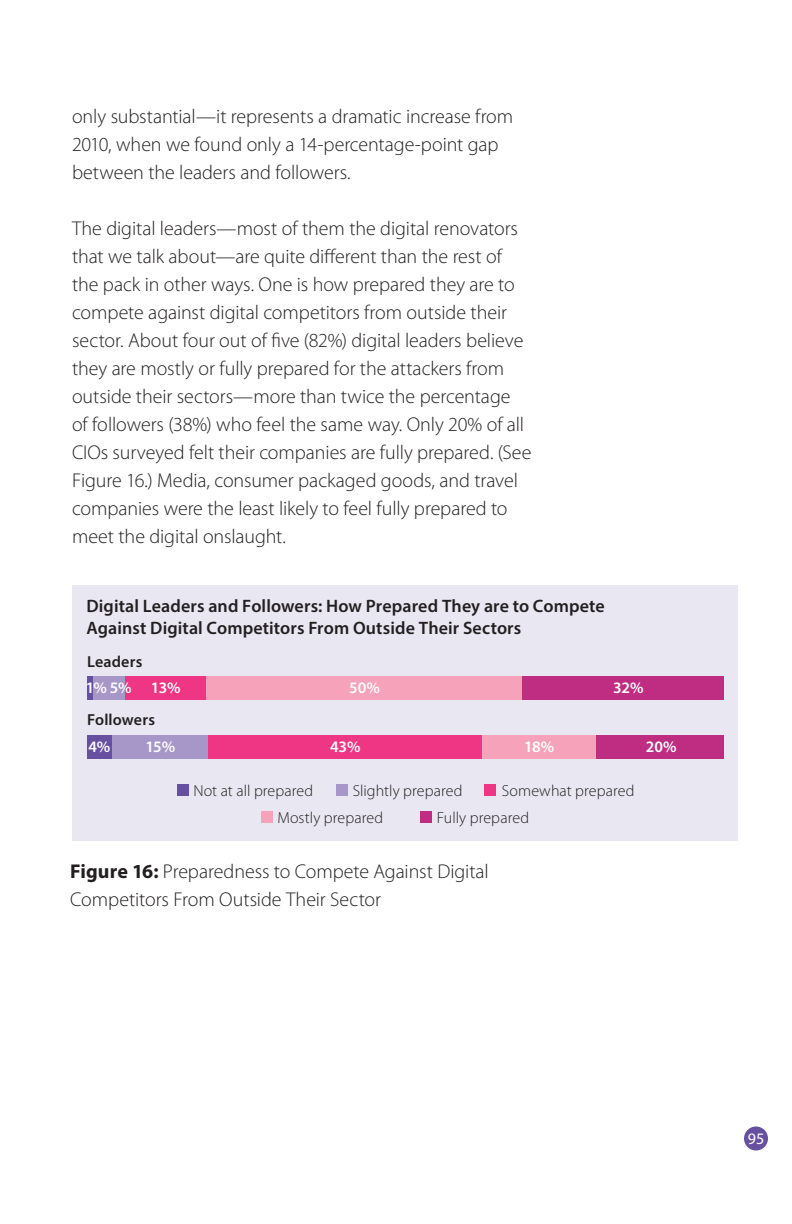
<style>
.page{position:relative;width:792px;height:1224px;background:#fff}
.page>*{position:absolute;margin:0;border:0;box-sizing:border-box;transform-origin:0 0}
.t1{font:300 20px/28px "Myriad Pro";letter-spacing:-.005em;color:#231f20}
.t2{font:600 18px/22px "Myriad Pro";letter-spacing:.005em;color:#231f20}
.t3{font:300 16px "Myriad Pro";letter-spacing:.005em;color:#231f20}
.t4{font:600 16px "Myriad Pro";letter-spacing:-.015em;color:#fff}
.t5{font:600 16px "Myriad Pro";letter-spacing:.01em;color:#231f20}
.t6{font:16px "Myriad Pro";color:#fff}
.s1{font-weight:700}
</style>
<div class="page">
<div style="left:744px;top:1127px;width:24px;height:24px;background:#6850a1;border-radius:50%"></div>
<div style="left:72px;top:585px;width:666px;height:256px;background:#e9e7f2"></div>
<div style="left:87px;top:735px;width:25px;height:24px;background:#6850a1"></div>
<div style="left:112px;top:735px;width:96px;height:24px;background:#a697c8"></div>
<div style="left:208px;top:735px;width:274px;height:24px;background:#ee3684"></div>
<div style="left:482px;top:735px;width:115px;height:24px;background:#f5a2ba"></div>
<div style="left:597px;top:735px;width:127px;height:24px;background:#be2d82"></div>
<div style="left:87px;top:676px;width:6px;height:24px;background:#6850a1"></div>
<div style="left:93px;top:676px;width:32px;height:24px;background:#a697c8"></div>
<div style="left:125px;top:676px;width:82px;height:24px;background:#ee3684"></div>
<div style="left:207px;top:676px;width:315px;height:24px;background:#f5a2ba"></div>
<div style="left:522px;top:676px;width:202px;height:24px;background:#be2d82"></div>
<div style="left:177px;top:784px;width:12px;height:12px;background:#6850a1"></div>
<div style="left:336px;top:784px;width:12px;height:12px;background:#a697c8"></div>
<div style="left:484px;top:784px;width:12px;height:12px;background:#ee3684"></div>
<div style="left:261px;top:811px;width:12px;height:12px;background:#f5a2ba"></div>
<div style="left:420px;top:811px;width:12px;height:12px;background:#be2d82"></div>
<p class="t1" style="left:72px;top:102px;width:443px">only substantial—it represents a dramatic increase from<br>2010, when we found only a 14-percentage-point gap between the leaders and followers.</p>
<p class="t1" style="left:72px;top:214px;width:461px">The digital leaders—most of them the digital renovators that we talk about—are quite different than the rest of the pack in other ways. One is how prepared they are to compete against digital competitors from outside their sector. About four out of five (82%) digital leaders believe they are mostly or fully prepared for the attackers from outside their sectors—more than twice the percentage<br>of followers (38%) who feel the same way. Only 20% of all CIOs surveyed felt their companies are fully prepared. (See Figure 16.) Media, consumer packaged goods, and travel companies were the least likely to feel fully prepared to meet the digital onslaught.</p>
<p class="t2" style="left:86px;top:595px;width:520px">Digital Leaders and Followers: How Prepared They are to Compete<br>Against Digital Competitors From Outside Their Sectors</p>
<p class="t5" style="left:87px;top:651px;width:57px">Leaders</p>
<p class="t4" style="left:86px;top:677px;width:96px">1% 5% 13%</p>
<p class="t4" style="left:349px;top:677px;width:32px">50%</p>
<p class="t4" style="left:613px;top:677px;width:32px">32%</p>
<p class="t5" style="left:87px;top:709px;width:70px">Followers</p>
<p class="t4" style="left:88px;top:736px;width:23px">4%</p>
<p class="t4" style="left:145px;top:736px;width:31px">15%</p>
<p class="t4" style="left:330px;top:736px;width:32px">43%</p>
<p class="t4" style="left:524px;top:736px;width:32px">18%</p>
<p class="t4" style="left:646px;top:736px;width:32px">20%</p>
<p class="t3" style="left:193px;top:781px;width:121px">Not at all prepared</p>
<p class="t3" style="left:353px;top:781px;width:111px">Slightly prepared</p>
<p class="t3" style="left:502px;top:781px;width:134px">Somewhat prepared</p>
<p class="t3" style="left:277px;top:808px;width:107px">Mostly prepared</p>
<p class="t3" style="left:437px;top:808px;width:94px">Fully prepared</p>
<p class="t1" style="left:70px;top:857px;width:420px"><span class="s1">Figure 16:</span> Preparedness to Compete Against Digital<br>Competitors From Outside Their Sector</p>
<p class="t6" style="left:748px;top:1129px;width:18px">95</p>
</div>
